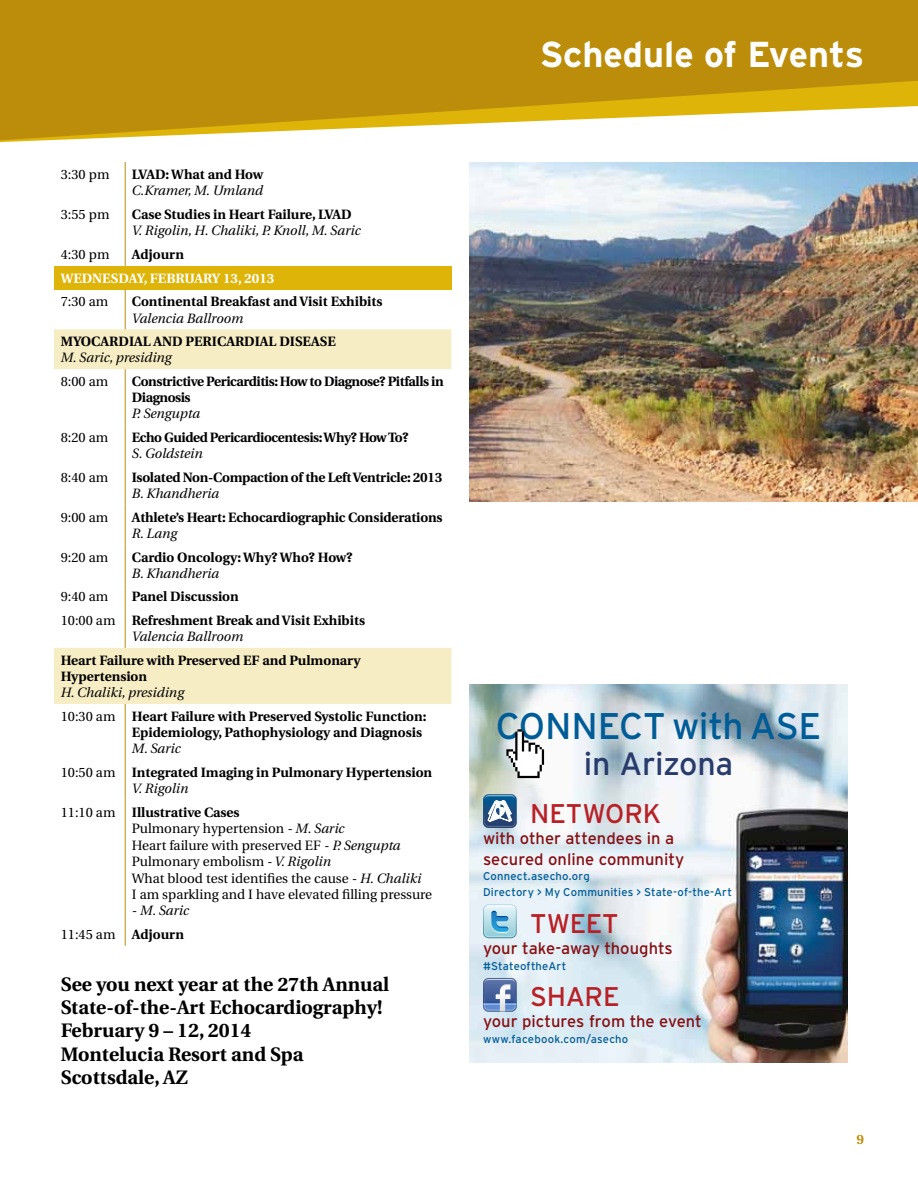
<style>
.page{position:relative;width:918px;height:1188px;background:#fff}
.page>*{position:absolute;margin:0;border:0;box-sizing:border-box;transform-origin:0 0}
.t1{font:37.05px "Interstate";letter-spacing:-.01em;color:#005c97}
.t2{font:700 36px "Interstate";color:#fff}
.t3{font:32.25px "Interstate";letter-spacing:-.01em;color:#283b6b}
.t4{font:27px "Interstate";letter-spacing:-.01em;color:#b72126}
.t5{font:700 19.5px/23.4px "Utopia";color:#000}
.t6{font:16.5px/21px "Interstate";color:#851013}
.t7{font:700 13.5px/23.7px "Utopia";color:#000}
.t8{font:13.5px/16.4px "Utopia";color:#000}
.t9{font:italic 13.5px/23.7px "Utopia";color:#000}
.t10{font:700 13.5px/16.2px "Utopia";letter-spacing:-.03em;color:#000}
.t11{font:700 13.5px "Utopia";letter-spacing:-.02em;color:#000}
.t12{font:700 13.5px "Utopia";color:#fff}
.t13{font:700 13.5px "Utopia";color:#bb8d0a}
.t14{font:11.25px/15.8px "Interstate";letter-spacing:.015em;color:#005c97}
.s1{font-weight:400}
.s2{font-weight:400;font-style:italic}
.s3{font-style:italic}
.s4{font-style:normal}
.s5{font-weight:700;font-style:normal}
</style>
<div class="page">
<svg style="left:0;top:0;width:918px;height:140px;background:#c69d25"></svg>
<div style="left:54px;top:266px;width:397px;height:23px;background:#deb408"></div>
<svg style="left:54px;top:329px;width:397px;height:375px"></svg>
<hr style="left:125px;top:289px;width:1px;height:40px;background:#bb8d0a">
<hr style="left:125px;top:369px;width:1px;height:56px;background:#bb8d0a">
<hr style="left:125px;top:425px;width:1px;height:40px;background:#bb8d0a">
<hr style="left:125px;top:465px;width:1px;height:40px;background:#bb8d0a">
<hr style="left:125px;top:505px;width:1px;height:40px;background:#bb8d0a">
<hr style="left:125px;top:545px;width:1px;height:39px;background:#bb8d0a">
<svg style="left:125px;top:584px;width:1px;height:24px"></svg>
<hr style="left:125px;top:608px;width:1px;height:40px;background:#bb8d0a">
<hr style="left:125px;top:704px;width:1px;height:56px;background:#bb8d0a">
<hr style="left:125px;top:760px;width:1px;height:40px;background:#bb8d0a">
<hr style="left:125px;top:800px;width:1px;height:122px;background:#bb8d0a">
<svg style="left:125px;top:922px;width:1px;height:24px"></svg>
<hr style="left:125px;top:162px;width:1px;height:40px;background:#bb8d0a">
<hr style="left:125px;top:202px;width:1px;height:40px;background:#bb8d0a">
<svg style="left:125px;top:242px;width:1px;height:24px"></svg>
<img style="left:469px;top:162px;width:449px;height:339px">
<img style="left:470px;top:685px;width:378px;height:378px">
<svg style="left:483px;top:794px;width:34px;height:34px"></svg>
<svg style="left:483px;top:904px;width:34px;height:34px"></svg>
<svg style="left:483px;top:978px;width:34px;height:34px"></svg>
<svg style="left:506px;top:729px;width:38px;height:49px"></svg>
<h2 class="t2" style="left:540px;top:34px;width:326px">Schedule of Events</h2>
<p class="t8" style="left:61px;top:166px;width:50px">3:30 pm</p>
<p class="t7" style="left:132px;top:163px;width:133px">LVAD: What and How</p>
<p class="t9" style="left:132px;top:179px;width:133px">C.Kramer, M. Umland</p>
<p class="t8" style="left:61px;top:207px;width:50px">3:55 pm</p>
<p class="t7" style="left:132px;top:203px;width:221px">Case Studies in Heart Failure, LVAD</p>
<p class="t9" style="left:132px;top:219px;width:230px">V. Rigolin, H. Chaliki, P. Knoll, M. Saric</p>
<p class="t8" style="left:61px;top:247px;width:50px">4:30 pm</p>
<p class="t7" style="left:132px;top:243px;width:54px">Adjourn</p>
<p class="t12" style="left:61px;top:270px;width:23px">Wednesda</p>
<p class="t12" style="left:137px;top:270px;width:32px">y, Februar</p>
<p class="t12" style="left:212px;top:270px;width:64px">y 13, 2013</p>
<p class="t8" style="left:61px;top:294px;width:49px">7:30 am</p>
<p class="t7" style="left:132px;top:290px;width:252px">Continental Breakfast and Visit Exhibits</p>
<p class="t9" style="left:132px;top:306px;width:113px">Valencia Ballroom</p>
<p class="t7" style="left:61px;top:330px;width:277px">MYOCARDIAL AND PERICARDIAL DISEASE</p>
<p class="t9" style="left:61px;top:346px;width:112px">M. Saric, presiding</p>
<p class="t8" style="left:61px;top:374px;width:49px">8:00 am</p>
<p class="t10" style="left:132px;top:373px;width:313px">Constrictive Pericarditis: How to Diagnose? Pitfalls in<br>Diagnosis</p>
<p class="t9" style="left:132px;top:402px;width:70px">P. Sengupta</p>
<p class="t8" style="left:61px;top:430px;width:49px">8:20 am</p>
<p class="t10" style="left:132px;top:429px;width:278px">Echo Guided Pericardiocentesis: Why? How To?</p>
<p class="t9" style="left:132px;top:442px;width:72px">S. Goldstein</p>
<p class="t8" style="left:61px;top:469px;width:49px">8:40 am</p>
<p class="t11" style="left:132px;top:470px;width:312px">Isolated Non-Compaction of the Left Ventricle: 2013</p>
<p class="t9" style="left:132px;top:482px;width:89px">B. Khandheria</p>
<p class="t8" style="left:61px;top:509px;width:49px">9:00 am</p>
<p class="t7" style="left:132px;top:505px;width:312px">Athlete’s Heart: Echocardiographic Considerations</p>
<p class="t9" style="left:132px;top:522px;width:47px">R. Lang</p>
<p class="t8" style="left:61px;top:549px;width:49px">9:20 am</p>
<p class="t7" style="left:132px;top:545px;width:222px">Cardio Oncology: Why? Who? How?</p>
<p class="t9" style="left:132px;top:562px;width:89px">B. Khandheria</p>
<p class="t8" style="left:61px;top:589px;width:49px">9:40 am</p>
<p class="t7" style="left:61px;top:585px;width:306px;text-indent:71px">Panel Discussion<br><span class="s1">10:00 am</span> Refreshment Break and Visit Exhibits</p>
<p class="t9" style="left:132px;top:625px;width:113px">Valencia Ballroom</p>
<p class="t7" style="left:61px;top:652px;width:302px;line-height:16.2px">Heart Failure with Preserved EF and Pulmonary<br>Hypertension</p>
<p class="t7" style="left:61px;top:681px;width:367px"><span class="s2">H. Chaliki, presiding<br></span><span class="s1">10:30 am</span> Heart Failure with Preserved Systolic Function:</p>
<p class="t7" style="left:132px;top:721px;width:292px">Epidemiology, Pathophysiology and Diagnosis</p>
<p class="t7" style="left:61px;top:737px;width:373px;text-indent:71px"><span class="s2">M. Saric<br></span><span class="s1">10:50 am</span> Integrated Imaging in Pulmonary Hypertension</p>
<p class="t7" style="left:61px;top:777px;width:180px;text-indent:71px"><span class="s2">V. Rigolin<br></span><span class="s1">11:10 am</span> Illustrative Cases</p>
<p class="t8" style="left:132px;top:821px;width:302px">Pulmonary hypertension <span class="s3">- M. Saric<br></span>Heart failure with preserved EF <span class="s3">- P. Sengupta </span>Pulmonary embolism <span class="s3">- V. Rigolin<br></span>What blood test identifies the cause <span class="s3">- H. Chaliki<br></span>I am sparkling and I have elevated filling pressure</p>
<p class="t9" style="left:61px;top:899px;width:130px;text-indent:71px">- M. Saric<br><span class="s4">11:45 am</span> <span class="s5">Adjourn</span></p>
<h3 class="t5" style="left:61px;top:972px;width:330px">See you next year at the 27th Annual<br>State-of-the-Art Echocardiography!<br>February 9 – 12, 2014<br>Montelucia Resort and Spa<br>Scottsdale, AZ</h3>
<h1 class="t1" style="left:496px;top:705px;width:327px">CONNECT with ASE</h1>
<h3 class="t3" style="left:584px;top:746px;width:151px">in Arizona</h3>
<h3 class="t4" style="left:530px;top:798px;width:133px">NETWORK</h3>
<p class="t6" style="left:483px;top:827px;width:203px">with other attendees in a secured online community</p>
<p class="t14" style="left:483px;top:869px;width:250px">Connect.asecho.org<br>Directory &gt; My Communities &gt; State-of-the-Art</p>
<h3 class="t4" style="left:530px;top:908px;width:90px">TWEET</h3>
<p class="t6" style="left:483px;top:938px;width:191px">your take-away thoughts</p>
<p class="t14" style="left:483px;top:958px;width:85px">#StateoftheArt</p>
<h3 class="t4" style="left:530px;top:982px;width:91px">SHARE</h3>
<p class="t6" style="left:483px;top:1011px;width:220px">your pictures from the event</p>
<p class="t14" style="left:483px;top:1031px;width:147px">www.facebook.com/asecho</p>
<p class="t13" style="left:856px;top:1132px;width:9px">9</p>
</div>
